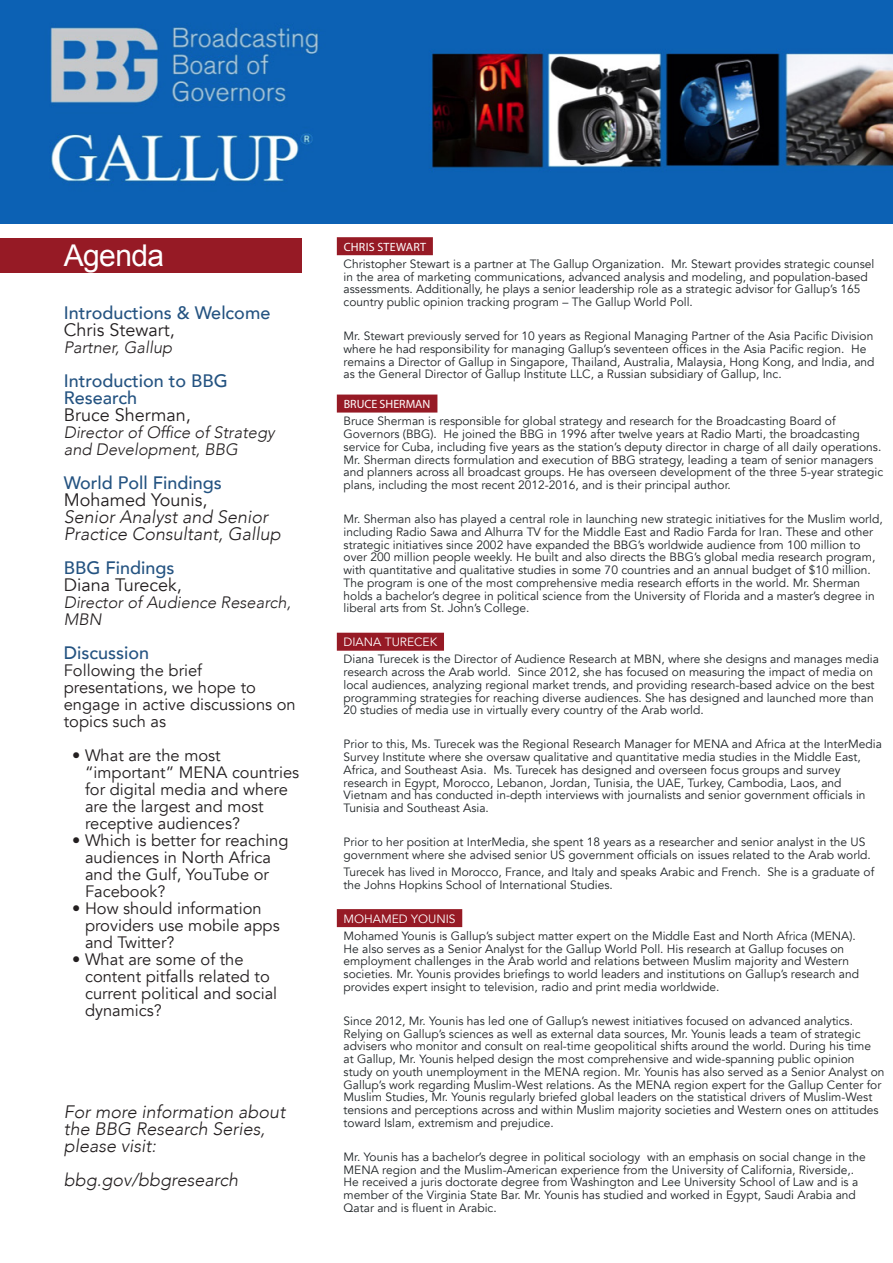
<style>
.page{position:relative;width:893px;height:1263px;background:#fff}
.page>*{position:absolute;margin:0;border:0;box-sizing:border-box;transform-origin:0 0}
.Tech_data_title{font:30px "Arial";letter-spacing:-.02em;color:#fff}
.Normal_text_left{font:italic 300 18px/17px "Avenir";color:#231f20}
.Normal_text_left-2{font:500 18px/17px "Avenir";color:#245381}
.Normal_text_left-3{font:18px "Avenir";color:#231f20}
.Normal_text_left-4{font:16.5px/17px "Avenir";color:#231f20}
.Normal_text_left-5{font:italic 300 16.5px/17px "Avenir";color:#231f20}
.Normal_text{font:12px/12.8px "Avenir";color:#1e2326}
.Subtitle_normal{font:12px "Avenir";color:#fff}
.Subtitle_normal-2{font:12px "Myriad Pro";letter-spacing:.02em;color:#fff}
.Subtitle_normal-3{font:12px "Myriad Pro";color:#fff}
</style>
<div class="page">
<img style="left:0;top:0;width:893px;height:223px">
<div style="left:0;top:238px;width:302px;height:34px;background:#961a25"></div>
<div style="left:337px;top:237px;width:96px;height:18px;background:#961a25"></div>
<div style="left:337px;top:395px;width:100px;height:18px;background:#961a25"></div>
<div style="left:337px;top:633px;width:107px;height:18px;background:#961a25"></div>
<div style="left:337px;top:909px;width:125px;height:18px;background:#961a25"></div>
<p class="Tech_data_title" style="left:64px;top:236px;width:102px">Agenda</p>
<p class="Normal_text_left-2" style="left:64px;top:303px;width:208px">Introductions &amp; Welcome</p>
<p class="Normal_text_left-3" style="left:64px;top:319px;width:112px">Chris Stewart,</p>
<p class="Normal_text_left-5" style="left:64px;top:339px;width:110px">Partner, Gallup</p>
<p class="Normal_text_left-2" style="left:64px;top:371px;width:166px">Introduction to BBG<br>Research</p>
<p class="Normal_text_left-3" style="left:64px;top:404px;width:129px">Bruce Sherman,</p>
<p class="Normal_text_left-5" style="left:64px;top:424px;width:212px">Director of Office of Strategy and Development, BBG</p>
<p class="Normal_text_left-2" style="left:64px;top:473px;width:160px">World Poll Findings</p>
<p class="Normal_text_left-3" style="left:64px;top:489px;width:145px">Mohamed Younis,</p>
<p class="Normal_text_left" style="left:64px;top:508px;width:219px">Senior Analyst and Senior<br>Practice Consultant, Gallup</p>
<p class="Normal_text_left-2" style="left:64px;top:558px;width:112px">BBG Findings</p>
<p class="Normal_text_left-3" style="left:64px;top:574px;width:120px">Diana Turecek,</p>
<p class="Normal_text_left-5" style="left:64px;top:594px;width:229px">Director of Audience Research,<br>MBN</p>
<p class="Normal_text_left-2" style="left:64px;top:643px;width:87px">Discussion</p>
<p class="Normal_text_left-4" style="left:64px;top:662px;width:233px">Following the brief presentations, we hope to engage in active discussions on topics such as</p>
<p class="Normal_text_left-4" style="left:85px;top:747px;width:216px;text-indent:-13px">• What are the most “important” MENA countries for digital media and where are the largest and most receptive audiences?</p>
<p class="Normal_text_left-4" style="left:85px;top:832px;width:205px;text-indent:-13px">• Which is better for reaching audiences in North Africa and the Gulf, YouTube or<br>Facebook?</p>
<p class="Normal_text_left-4" style="left:85px;top:900px;width:196px;text-indent:-13px">• How should information providers use mobile apps and Twitter?</p>
<p class="Normal_text_left-4" style="left:85px;top:951px;width:194px;text-indent:-13px">• What are some of the content pitfalls related to current political and social dynamics?</p>
<p class="Normal_text_left" style="left:64px;top:1104px;width:223px">For more information about the BBG Research Series, please visit:</p>
<p class="Normal_text_left" style="left:64px;top:1172px;width:176px">bbg.gov/bbgresearch</p>
<p class="Subtitle_normal-2" style="left:344px;top:239px;width:84px">CHRIS STEWART</p>
<p class="Normal_text" style="left:344px;top:258px;width:532px">Christopher Stewart is a partner at The Gallup Organization. Mr. Stewart provides strategic counsel in the area of marketing communications, advanced analysis and modeling, and population-based assessments. Additionally, he plays a senior leadership role as a strategic advisor for Gallup’s 165 country public opinion tracking program – The Gallup World Poll.</p>
<p class="Normal_text" style="left:344px;top:330px;width:533px">Mr. Stewart previously served for 10 years as Regional Managing Partner of the Asia Pacific Division where he had responsibility for managing Gallup’s seventeen offices in the Asia Pacific region. He remains a Director of Gallup in Singapore, Thailand, Australia, Malaysia, Hong Kong, and India, and as the General Director of Gallup Institute LLC, a Russian subsidiary of Gallup, Inc.</p>
<p class="Subtitle_normal-3" style="left:344px;top:397px;width:88px">BRUCE SHERMAN</p>
<p class="Normal_text" style="left:344px;top:415px;width:541px">Bruce Sherman is responsible for global strategy and research for the Broadcasting Board of Governors (BBG). He joined the BBG in 1996 after twelve years at Radio Marti, the broadcasting service for Cuba, including five years as the station’s deputy director in charge of all daily operations.<br>Mr. Sherman directs formulation and execution of BBG strategy, leading a team of senior managers and planners across all broadcast groups. He has overseen development of the three 5-year strategic plans, including the most recent 2012-2016, and is their principal author.</p>
<p class="Normal_text" style="left:344px;top:513px;width:541px">Mr. Sherman also has played a central role in launching new strategic initiatives for the Muslim world, including Radio Sawa and Alhurra TV for the Middle East and Radio Farda for Iran. These and other strategic initiatives since 2002 have expanded the BBG’s worldwide audience from 100 million to over 200 million people weekly. He built and also directs the BBG’s global media research program, with quantitative and qualitative studies in some 70 countries and an annual budget of $10 million.<br>The program is one of the most comprehensive media research efforts in the world. Mr. Sherman holds a bachelor’s degree in political science from the University of Florida and a master’s degree in liberal arts from St. John’s College.</p>
<p class="Subtitle_normal" style="left:344px;top:635px;width:95px">DIANA TURECEK</p>
<p class="Normal_text" style="left:344px;top:653px;width:537px">Diana Turecek is the Director of Audience Research at MBN, where she designs and manages media research across the Arab world. Since 2012, she has focused on measuring the impact of media on local audiences, analyzing regional market trends, and providing research-based advice on the best programming strategies for reaching diverse audiences. She has designed and launched more than 20 studies of media use in virtually every country of the Arab world.</p>
<p class="Normal_text" style="left:344px;top:738px;width:540px">Prior to this, Ms. Turecek was the Regional Research Manager for MENA and Africa at the InterMedia Survey Institute where she oversaw qualitative and quantitative media studies in the Middle East, Africa, and Southeast Asia. Ms. Turecek has designed and overseen focus groups and survey research in Egypt, Morocco, Lebanon, Jordan, Tunisia, the UAE, Turkey, Cambodia, Laos, and Vietnam and has conducted in-depth interviews with journalists and senior government officials in Tunisia and Southeast Asia.</p>
<p class="Normal_text" style="left:344px;top:836px;width:529px">Prior to her position at InterMedia, she spent 18 years as a researcher and senior analyst in the US government where she advised senior US government officials on issues related to the Arab world.</p>
<p class="Normal_text" style="left:344px;top:866px;width:532px">Turecek has lived in Morocco, France, and Italy and speaks Arabic and French. She is a graduate of the Johns Hopkins School of International Studies.</p>
<p class="Subtitle_normal" style="left:344px;top:911px;width:113px">MOHAMED YOUNIS</p>
<p class="Normal_text" style="left:344px;top:929px;width:517px">Mohamed Younis is Gallup’s subject matter expert on the Middle East and North Africa (MENA).<br>He also serves as a Senior Analyst for the Gallup World Poll. His research at Gallup focuses on employment challenges in the Arab world and relations between Muslim majority and Western societies. Mr. Younis provides briefings to world leaders and institutions on Gallup’s research and provides expert insight to television, radio and print media worldwide.</p>
<p class="Normal_text" style="left:344px;top:1014px;width:542px">Since 2012, Mr. Younis has led one of Gallup’s newest initiatives focused on advanced analytics.<br>Relying on Gallup’s sciences as well as external data sources, Mr. Younis leads a team of strategic advisers who monitor and consult on real-time geopolitical shifts around the world. During his time<br>at Gallup, Mr. Younis helped design the most comprehensive and wide-spanning public opinion study on youth unemployment in the MENA region. Mr. Younis has also served as a Senior Analyst on Gallup’s work regarding Muslim-West relations. As the MENA region expert for the Gallup Center for Muslim Studies, Mr. Younis regularly briefed global leaders on the statistical drivers of Muslim-West tensions and perceptions across and within Muslim majority societies and Western ones on attitudes toward Islam, extremism and prejudice.</p>
<p class="Normal_text" style="left:344px;top:1151px;width:524px">Mr. Younis has a bachelor’s degree in political sociology with an emphasis on social change in the MENA region and the Muslim-American experience from the University of California, Riverside,.<br>He received a juris doctorate degree from Washington and Lee University School of Law and is a member of the Virginia State Bar. Mr. Younis has studied and worked in Egypt, Saudi Arabia and Qatar and is fluent in Arabic.</p>
</div>
